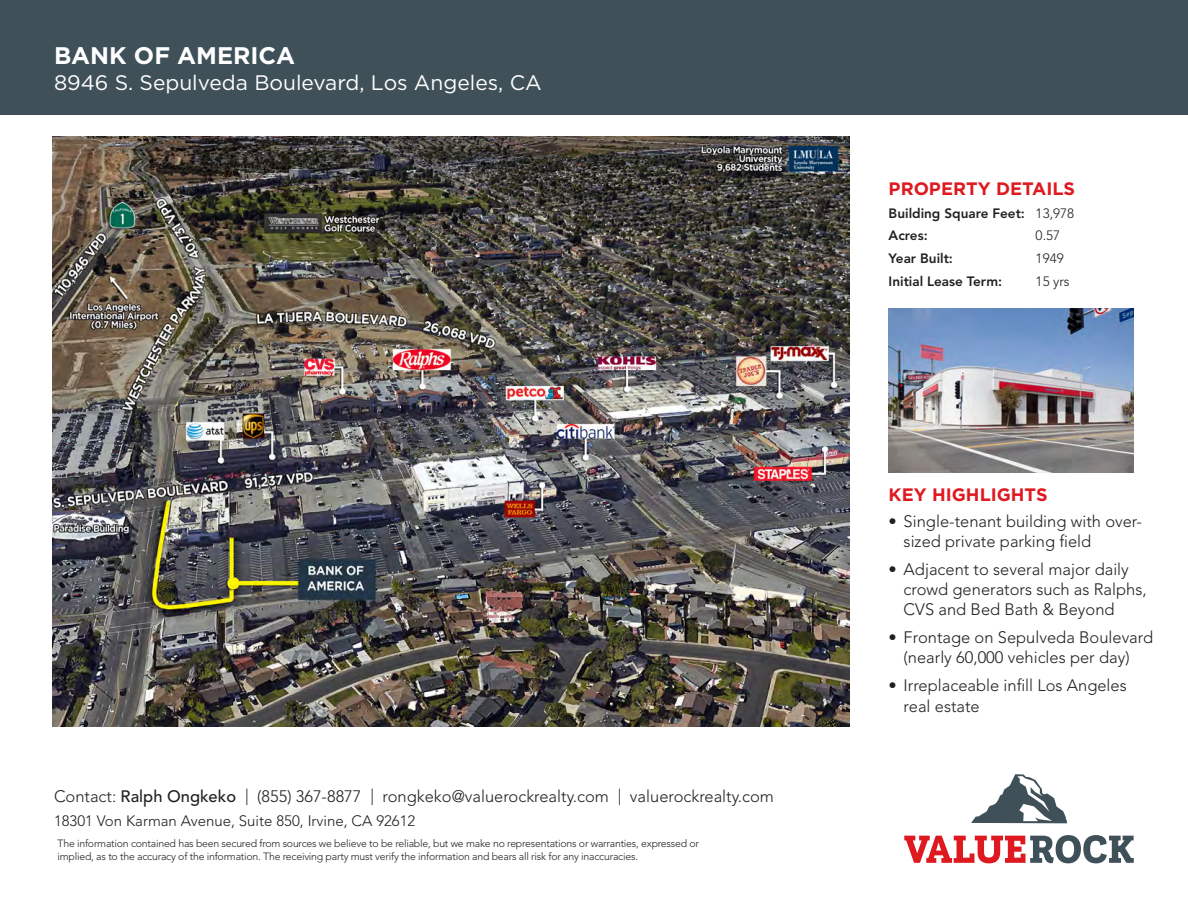
<style>
.page{position:relative;width:1188px;height:918px;background:#fff}
.page>*{position:absolute;margin:0;border:0;box-sizing:border-box;transform-origin:0 0}
.t1{font:700 24px "Gotham HTF";color:#fff}
.t2{font:21px "Gotham HTF";color:#fff}
.t3{font:700 18px "Gotham HTF";color:#de1920}
.t4{font:300 16.5px/19.8px "Avenir LT Std";color:#231f20}
.t5{font:300 15px "Avenir LT Std";color:#231f20}
.t6{font:800 13.5px "Avenir LT Std";color:#231f20}
.t7{font:300 13.5px "Avenir LT Std";color:#231f20}
.t8{font:300 10.5px/12.6px "Avenir LT Std";letter-spacing:-.02em;color:#231f20}
.s1{font-weight:500}
.s2{font-weight:300}
</style>
<div class="page">
<div style="left:0;top:0;width:1188px;height:114px;background:#3f5059"></div>
<img style="left:52px;top:136px;width:797px;height:591px">
<svg style="left:971px;top:774px;width:96px;height:49px"></svg>
<svg style="left:904px;top:835px;width:230px;height:28px"></svg>
<img style="left:889px;top:309px;width:245px;height:163px">
<p class="t1" style="left:54px;top:42px;width:243px">BANK OF AMERICA</p>
<p class="t2" style="left:54px;top:71px;width:489px">8946 S. Sepulveda Boulevard, Los Angeles, CA</p>
<p class="t4" style="left:54px;top:787px;width:721px">Contact: <span class="s1">Ralph Ongkeko</span> | (855) 367-8877 | rongkeko@valuerockrealty.com | valuerockrealty.com</p>
<p class="t5" style="left:54px;top:812px;width:363px">18301 Von Karman Avenue, Suite 850, Irvine, CA 92612</p>
<p class="t8" style="left:58px;top:837px;width:643px">The information contained has been secured from sources we believe to be reliable, but we make no representations or warranties, expressed or implied, as to the accuracy of the information. The receiving party must verify the information and bears all risk for any inaccuracies.</p>
<p class="t3" style="left:889px;top:178px;width:188px">PROPERTY DETAILS</p>
<p class="t6" style="left:889px;top:205px;width:187px">Building Square Feet: <span class="s2">13,978</span></p>
<p class="t6" style="left:889px;top:228px;width:41px">Acres:</p>
<p class="t7" style="left:1036px;top:228px;width:26px">0.57</p>
<p class="t6" style="left:889px;top:250px;width:66px">Year Built:</p>
<p class="t7" style="left:1036px;top:250px;width:30px">1949</p>
<p class="t6" style="left:889px;top:273px;width:115px">Initial Lease Term:</p>
<p class="t7" style="left:1036px;top:273px;width:36px">15 yrs</p>
<p class="t3" style="left:889px;top:484px;width:160px">KEY HIGHLIGHTS</p>
<p class="t4" style="left:904px;top:511px;width:240px;text-indent:-15px">• Single-tenant building with over&shy;sized private parking field</p>
<p class="t4" style="left:904px;top:560px;width:245px;text-indent:-15px">• Adjacent to several major daily crowd generators such as Ralphs,<br>CVS and Bed Bath &amp; Beyond</p>
<p class="t4" style="left:889px;top:628px;width:266px;text-align:center">• Frontage on Sepulveda Boulevard (nearly 60,000 vehicles per day)</p>
<p class="t4" style="left:904px;top:675px;width:225px;line-height:21px;text-indent:-15px">• Irreplaceable infill Los Angeles real estate</p>
</div>
